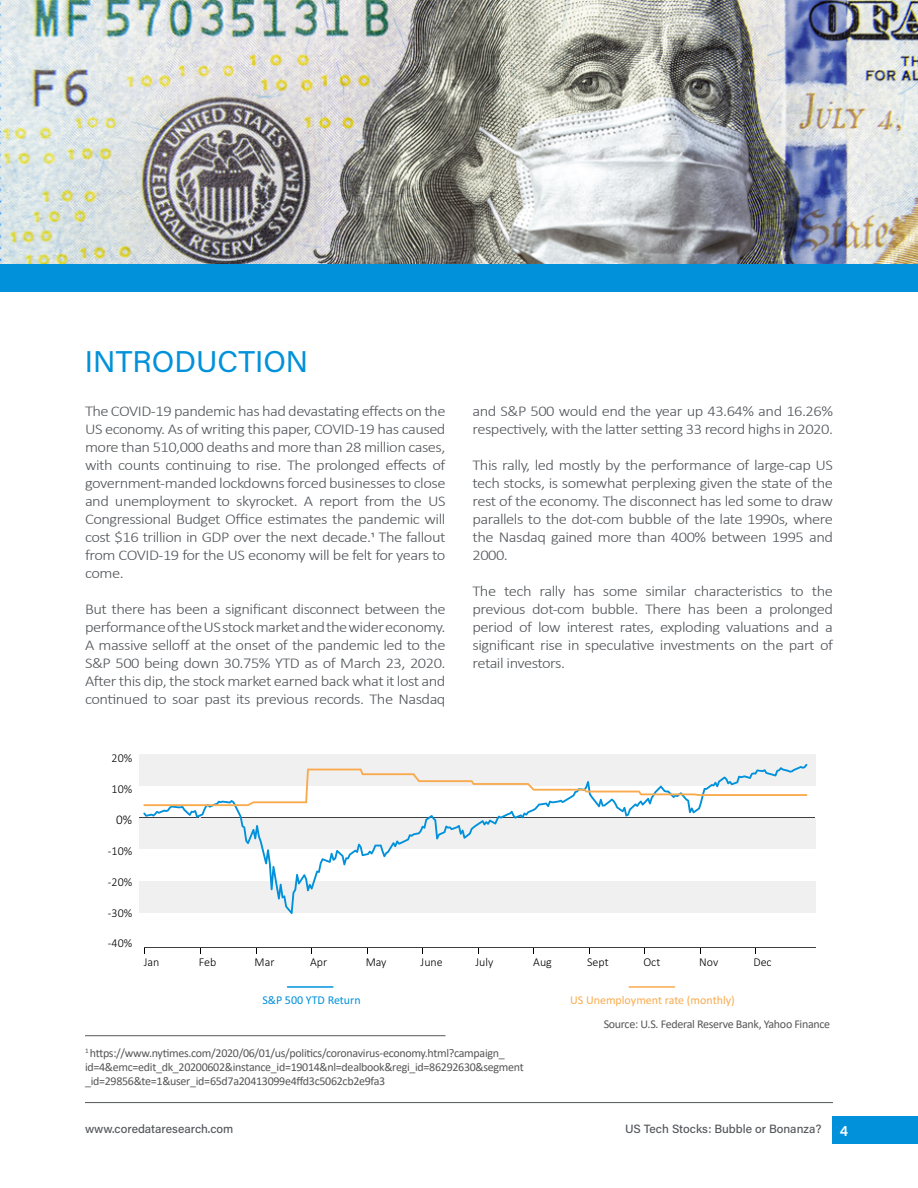
<style>
.page{position:relative;width:918px;height:1188px;background:#fff}
.page>*{position:absolute;margin:0;border:0;box-sizing:border-box;transform-origin:0 0}
.t1{font:30px "Acumin Pro";color:#0091da}
.t2{font:300 15px/18px "Calibri";letter-spacing:-.03em;color:#53565a;text-align:justify;scale:1.1 1}
.t3{font:300 13.2px "Calibri";color:#000}
.t4{font:12px/14.4px "Calibri";letter-spacing:-.025em;color:#575757}
.t5{font:300 12px "Calibri";color:#000}
.t6{font:500 12px "Acumin Pro";color:#53565a}
.t7{font:12px "Calibri";color:#faaa4e}
.t8{font:12px "Calibri";color:#0091da}
.s1{font-weight:600;font-size:15px;color:#fff}
</style>
<div class="page">
<hr style="left:85px;top:1102px;width:748px;height:1px;background:#53565a">
<div style="left:833px;top:1117px;width:85px;height:27px;background:#0091da"></div>
<hr style="left:85px;top:1035px;width:360px;height:1px;background:#575757">
<img style="left:0;top:0;width:918px;height:264px">
<div style="left:0;top:264px;width:918px;height:28px;background:#0091da"></div>
<div style="left:139px;top:754px;width:676px;height:32px;background:#f0f0f0"></div>
<hr style="left:144px;top:948px;width:671px;height:1px;background:#404040">
<hr style="left:139px;top:817px;width:676px;height:1px;background:#404040">
<hr style="left:287px;top:986px;width:47px;height:2px;background:#0091da">
<hr style="left:628px;top:986px;width:47px;height:2px;background:#faaa4e">
<svg style="left:143px;top:764px;width:664px;height:150px;fill:#f0f0f0"></svg>
<svg style="left:143px;top:769px;width:664px;height:37px"></svg>
<h1 class="t1" style="left:85px;top:341px;width:225px">INTRODUCTION</h1>
<p class="t2" style="left:85px;top:402px;width:329px">The COVID-19 pandemic has had devastating effects on the US economy. As of writing this paper, COVID-19 has caused more than 510,000 deaths and more than 28 million cases, with counts continuing to rise. The prolonged effects of government-manded lockdowns forced businesses to close and unemployment to skyrocket. A report from the US Congressional Budget Office estimates the pandemic will cost $16 trillion in GDP over the next decade.1 The fallout from COVID-19 for the US economy will be felt for years to come.</p>
<p class="t2" style="left:85px;top:600px;width:329px">But there has been a significant disconnect between the performance of the US stock market and the wider economy.<br>A massive selloff at the onset of the pandemic led to the S&amp;P 500 being down 30.75% YTD as of March 23, 2020.<br>After this dip, the stock market earned back what it lost and continued to soar past its previous records. The Nasdaq</p>
<p class="t5" style="left:112px;top:750px;width:22px">20%</p>
<p class="t5" style="left:112px;top:781px;width:22px">10%</p>
<p class="t3" style="left:116px;top:811px;width:18px">0%</p>
<p class="t5" style="left:108px;top:843px;width:26px">-10%</p>
<p class="t5" style="left:108px;top:874px;width:26px">-20%</p>
<p class="t5" style="left:108px;top:905px;width:26px">-30%</p>
<p class="t5" style="left:108px;top:936px;width:26px">-40%</p>
<p class="t2" style="left:472px;top:402px;width:329px">and S&amp;P 500 would end the year up 43.64% and 16.26% respectively, with the latter setting 33 record highs in 2020.</p>
<p class="t2" style="left:472px;top:456px;width:329px">This rally, led mostly by the performance of large-cap US tech stocks, is somewhat perplexing given the state of the rest of the economy. The disconnect has led some to draw parallels to the dot-com bubble of the late 1990s, where the Nasdaq gained more than 400% between 1995 and 2000.</p>
<p class="t2" style="left:472px;top:582px;width:329px">The tech rally has some similar characteristics to the previous dot-com bubble. There has been a prolonged period of low interest rates, exploding valuations and a significant rise in speculative investments on the part of retail investors.</p>
<p class="t5" style="left:144px;top:955px;width:17px">Jan</p>
<p class="t5" style="left:199px;top:955px;width:19px">Feb</p>
<p class="t5" style="left:255px;top:955px;width:21px">Mar</p>
<p class="t5" style="left:310px;top:955px;width:19px">Apr</p>
<p class="t5" style="left:366px;top:955px;width:22px">May</p>
<p class="t5" style="left:421px;top:955px;width:24px">June</p>
<p class="t5" style="left:476px;top:955px;width:19px">July</p>
<p class="t5" style="left:533px;top:955px;width:20px">Aug</p>
<p class="t5" style="left:587px;top:955px;width:23px">Sept</p>
<p class="t5" style="left:643px;top:955px;width:18px">Oct</p>
<p class="t5" style="left:699px;top:955px;width:21px">Nov</p>
<p class="t5" style="left:753px;top:955px;width:20px">Dec</p>
<p class="t8" style="left:262px;top:992px;width:100px">S&amp;P 500 YTD Return</p>
<p class="t7" style="left:570px;top:992px;width:166px">US Unemployment rate (monthly)</p>
<p class="t4" style="left:85px;top:1045px;width:440px"><sup>1</sup> https://www.nytimes.com/2020/06/01/us/politics/coronavirus-economy.html?campaign_ id=4&amp;emc=edit_dk_20200602&amp;instance_id=19014&amp;nl=dealbook&amp;regi_id=86292630&amp;segment _id=29856&amp;te=1&amp;user_id=65d7a20413099e4ffd3c5062cb2e9fa3</p>
<p class="t4" style="left:604px;top:1016px;width:228px">Source: U.S. Federal Reserve Bank, Yahoo Finance</p>
<p class="t6" style="left:85px;top:1121px;width:150px">www.coredataresearch.com</p>
<p class="t6" style="left:625px;top:1121px;width:225px">US Tech Stocks: Bubble or Bonanza? <span class="s1">4</span></p>
</div>
